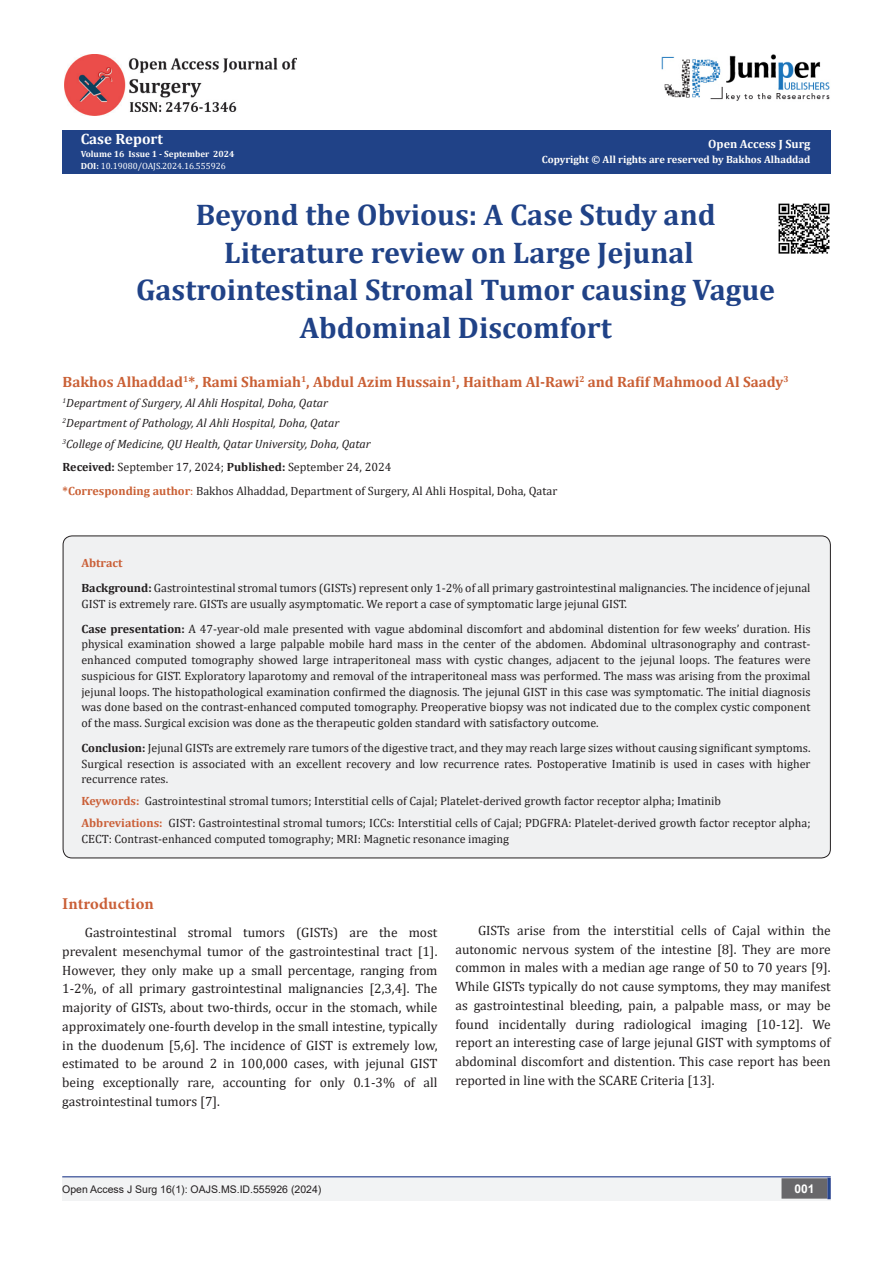
<style>
.page{position:relative;width:893px;height:1263px;background:#fff}
.page>*{position:absolute;margin:0;border:0;box-sizing:border-box;transform-origin:0 0}
.t1{font:700 30px/37.5px "Cambria";color:#204287;text-align:center}
.t2{font:700 16.5px "Minion Pro";letter-spacing:.005em;color:#ca5f37}
.t3{font:700 15px "Cambria";color:#ca6035}
.t4{font:700 15px "Cambria";color:#fff}
.t5{font:13.5px/18.8px "Cambria";color:#231f20;text-align:justify}
.t6{font:12px/15.8px "Cambria";color:#231f20}
.t7{font:italic 12px "Cambria";color:#231f20}
.t8{font:700 12px "Cambria";color:#fffefc}
.t9{font:700 12px "Cambria";color:#ca5f37}
.t10{font:700 12px "Arial";color:#fff}
.t11{font:700 10.5px "Cambria";color:#fffefc}
.t12{font:10.5px "Arial";color:#231f20}
.t13{font:9px "Cambria";color:#fff}
.t14{font:700 9px "Cambria";color:#fffefc}
.s1{font-weight:700;color:#fffefc}
.s2{font-weight:700}
.s3{font-weight:700;color:#ca6035}
.s4{color:#ca6035}
.s5{font-weight:700;color:#ca5f37}
</style>
<div class="page">
<div style="left:63px;top:130px;width:768px;height:44px;background:#204287"></div>
<div style="left:62px;top:1177px;width:393px;height:24px;background:#f2f3f4"></div>
<div style="left:455px;top:1177px;width:376px;height:24px;background:#f2f3f4"></div>
<div style="left:782px;top:1179px;width:45px;height:19px;background:#68676a"></div>
<div style="left:781px;top:1178px;width:46px;height:20px;border:2px solid #68676a"></div>
<svg style="left:827px;top:1178px;width:4px;height:21px"></svg>
<img style="left:662px;top:54px;width:168px;height:47px">
<hr style="left:62px;top:1176px;width:769px;height:1px;background:#253f8e">
<img style="left:64px;top:55px;width:232px;height:61px">
<img style="left:778px;top:203px;width:52px;height:51px">
<div style="left:63px;top:536px;width:767px;height:322px;background:#f0f1f2;border-radius:9px"></div>
<p class="t4" style="left:81px;top:129px;width:84px">Case Report</p>
<p class="t14" style="left:81px;top:147px;width:155px">Volume 16 Issue 1 - September 2024</p>
<p class="t13" style="left:81px;top:160px;width:147px"><span class="s1">DOI:</span> 10.19080/OAJS.2024.16.555926</p>
<p class="t8" style="left:708px;top:135px;width:104px">Open Access J Surg</p>
<p class="t11" style="left:542px;top:152px;width:270px">Copyright © All rights are reserved by Bakhos Alhaddad</p>
<p class="t1" style="left:136px;top:195px;width:640px">Beyond the Obvious: A Case Study and Literature review on Large Jejunal Gastrointestinal Stromal Tumor causing Vague Abdominal Discomfort</p>
<p class="t3" style="left:63px;top:371px;width:727px">Bakhos Alhaddad<sup>1</sup>*, Rami Shamiah<sup>1</sup>, Abdul Azim Hussain<sup>1</sup>, Haitham Al-Rawi<sup>2</sup> and Rafif Mahmood Al Saady<sup>3</sup></p>
<p class="t7" style="left:63px;top:394px;width:267px"><sup>1</sup>Department of Surgery, Al Ahli Hospital, Doha, Qatar</p>
<p class="t7" style="left:63px;top:415px;width:278px"><sup>2</sup>Department of Pathology, Al Ahli Hospital, Doha, Qatar</p>
<p class="t7" style="left:63px;top:435px;width:310px"><sup>3</sup>College of Medicine, QU Health, Qatar University, Doha, Qatar</p>
<p class="t6" style="left:63px;top:459px;width:330px"><span class="s2">Received:</span> September 17, 2024; <span class="s2">Published:</span> September 24, 2024</p>
<p class="t6" style="left:63px;top:483px;width:496px"><span class="s3">*Corresponding author</span><span class="s4">:</span> Bakhos Alhaddad, Department of Surgery, Al Ahli Hospital, Doha, Qatar</p>
<p class="t9" style="left:81px;top:555px;width:42px">Abtract</p>
<p class="t6" style="left:81px;top:580px;width:730px"><span class="s2">Background:</span> Gastrointestinal stromal tumors (GISTs) represent only 1-2% of all primary gastrointestinal malignancies. The incidence of jejunal<br>GIST is extremely rare. GISTs are usually asymptomatic. We report a case of symptomatic large jejunal GIST.</p>
<p class="t6" style="left:81px;top:621px;width:731px;text-align:justify"><span class="s2">Case presentation:</span> A 47-year-old male presented with vague abdominal discomfort and abdominal distention for few weeks’ duration. His physical examination showed a large palpable mobile hard mass in the center of the abdomen. Abdominal ultrasonography and contrast&shy;enhanced computed tomography showed large intraperitoneal mass with cystic changes, adjacent to the jejunal loops. The features were suspicious for GIST. Exploratory laparotomy and removal of the intraperitoneal mass was performed. The mass was arising from the proximal jejunal loops. The histopathological examination confirmed the diagnosis. The jejunal GIST in this case was symptomatic. The initial diagnosis was done based on the contrast-enhanced computed tomography. Preoperative biopsy was not indicated due to the complex cystic component of the mass. Surgical excision was done as the therapeutic golden standard with satisfactory outcome.</p>
<p class="t6" style="left:81px;top:740px;width:731px;text-align:justify"><span class="s2">Conclusion:</span> Jejunal GISTs are extremely rare tumors of the digestive tract, and they may reach large sizes without causing significant symptoms.<br>Surgical resection is associated with an excellent recovery and low recurrence rates. Postoperative Imatinib is used in cases with higher recurrence rates.</p>
<p class="t6" style="left:81px;top:793px;width:641px"><span class="s5">Keywords:</span> Gastrointestinal stromal tumors; Interstitial cells of Cajal; Platelet-derived growth factor receptor alpha; Imatinib</p>
<p class="t6" style="left:81px;top:815px;width:730px"><span class="s5">Abbreviations:</span> GIST: Gastrointestinal stromal tumors; ICCs: Interstitial cells of Cajal; PDGFRA: Platelet-derived growth factor receptor alpha;<br>CECT: Contrast-enhanced computed tomography; MRI: Magnetic resonance imaging</p>
<p class="t2" style="left:62px;top:892px;width:93px">Introduction</p>
<p class="t5" style="left:62px;top:923px;width:377px;text-indent:22px">Gastrointestinal stromal tumors (GISTs) are the most prevalent mesenchymal tumor of the gastrointestinal tract [1].<br>However, they only make up a small percentage, ranging from 1-2%, of all primary gastrointestinal malignancies [2,3,4]. The majority of GISTs, about two-thirds, occur in the stomach, while approximately one-fourth develop in the small intestine, typically in the duodenum [5,6]. The incidence of GIST is extremely low, estimated to be around 2 in 100,000 cases, with jejunal GIST being exceptionally rare, accounting for only 0.1-3% of all gastrointestinal tumors [7].</p>
<p class="t5" style="left:455px;top:921px;width:377px;text-indent:22px">GISTs arise from the interstitial cells of Cajal within the autonomic nervous system of the intestine [8]. They are more common in males with a median age range of 50 to 70 years [9].<br>While GISTs typically do not cause symptoms, they may manifest as gastrointestinal bleeding, pain, a palpable mass, or may be found incidentally during radiological imaging [10-12]. We report an interesting case of large jejunal GIST with symptoms of abdominal discomfort and distention. This case report has been reported in line with the SCARE Criteria [13].</p>
<p class="t12" style="left:62px;top:1182px;width:261px">Open Access J Surg 16(1): OAJS.MS.ID.555926 (2024)</p>
<p class="t10" style="left:794px;top:1180px;width:22px">001</p>
</div>
